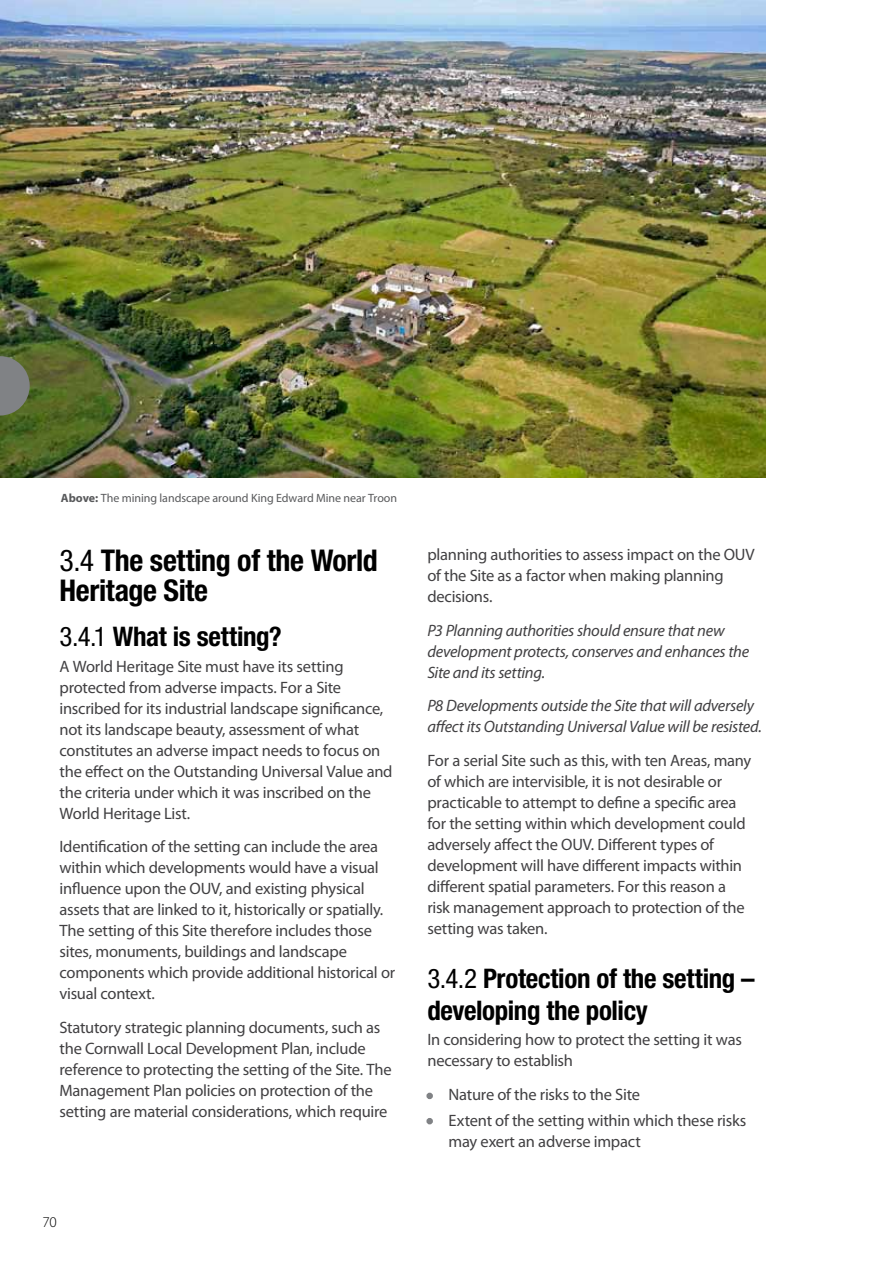
<style>
.page{position:relative;width:893px;height:1263px;background:#fff}
.page>*{position:absolute;margin:0;border:0;box-sizing:border-box;transform-origin:0 0}
.t1{font:700 condensed 30px/30px "Helvetica Neue";letter-spacing:-.01em;color:#000}
.t2{font:700 condensed 27px/32.4px "Helvetica Neue";letter-spacing:-.01em;color:#000}
.t3{font:16.5px/21px "Myriad Pro";letter-spacing:-.015em;color:#414042}
.t4{font:italic 16.5px/21px "Myriad Pro";letter-spacing:-.015em;color:#414042}
.t5{font:300 15px "Myriad Pro";color:#000}
.t6{font:12px "Myriad Pro";letter-spacing:-.005em;color:#58595b}
.s1{font-weight:700}
.s2{font-weight:400}
.s3{color:#808285}
</style>
<div class="page">
<img style="left:0;top:0;width:765px;height:477px">
<svg style="left:0;top:356px;width:30px;height:59px;background:#777c70"></svg>
<div style="left:426px;top:1093px;width:7px;height:6px;border:3px solid #808285;border-radius:50%"></div>
<div style="left:426px;top:1118px;width:7px;height:6px;border:3px solid #808285;border-radius:50%"></div>
<p class="t6" style="left:61px;top:491px;width:338px"><span class="s1">Above:</span> The mining landscape around King Edward Mine near Troon</p>
<h1 class="t1" style="left:60px;top:545px;width:320px"><span class="s2">3.4</span> The setting of the World<br>Heritage Site</h1>
<h2 class="t2" style="left:60px;top:620px;width:224px"><span class="s2">3.4.1</span> What is setting?</h2>
<p class="t3" style="left:60px;top:655px;width:335px">A World Heritage Site must have its setting protected from adverse impacts. For a Site inscribed for its industrial landscape significance, not its landscape beauty, assessment of what constitutes an adverse impact needs to focus on the effect on the Outstanding Universal Value and the criteria under which it was inscribed on the World Heritage List.</p>
<p class="t3" style="left:60px;top:836px;width:337px">Identification of the setting can include the area within which developments would have a visual influence upon the OUV, and existing physical assets that are linked to it, historically or spatially.<br>The setting of this Site therefore includes those sites, monuments, buildings and landscape components which provide additional historical or visual context.</p>
<p class="t3" style="left:60px;top:1017px;width:334px">Statutory strategic planning documents, such as the Cornwall Local Development Plan, include reference to protecting the setting of the Site. The Management Plan policies on protection of the setting are material considerations, which require</p>
<p class="t5" style="left:43px;top:1214px;width:16px">70</p>
<p class="t3" style="left:427px;top:544px;width:329px">planning authorities to assess impact on the OUV of the Site as a factor when making planning decisions.</p>
<p class="t4" style="left:427px;top:619px;width:323px">P3 Planning authorities should ensure that new development protects, conserves and enhances the<br>Site and its setting.</p>
<p class="t4" style="left:427px;top:695px;width:336px">P8 Developments outside the Site that will adversely affect its Outstanding Universal Value will be resisted.</p>
<p class="t3" style="left:427px;top:750px;width:325px">For a serial Site such as this, with ten Areas, many of which are intervisible, it is not desirable or practicable to attempt to define a specific area for the setting within which development could adversely affect the OUV. Different types of development will have different impacts within different spatial parameters. For this reason a risk management approach to protection of the setting was taken.</p>
<h2 class="t2" style="left:427px;top:962px;width:329px"><span class="s2">3.4.2</span> Protection of the setting – developing the policy</h2>
<p class="t3" style="left:427px;top:1029px;width:316px">In considering how to protect the setting it was necessary to establish</p>
<p class="t3" style="left:427px;top:1084px;width:214px"><span class="s3">•</span> Nature of the risks to the Site</p>
<p class="t3" style="left:449px;top:1109px;width:299px;text-indent:-21px"><span class="s3">•</span> Extent of the setting within which these risks may exert an adverse impact</p>
</div>
